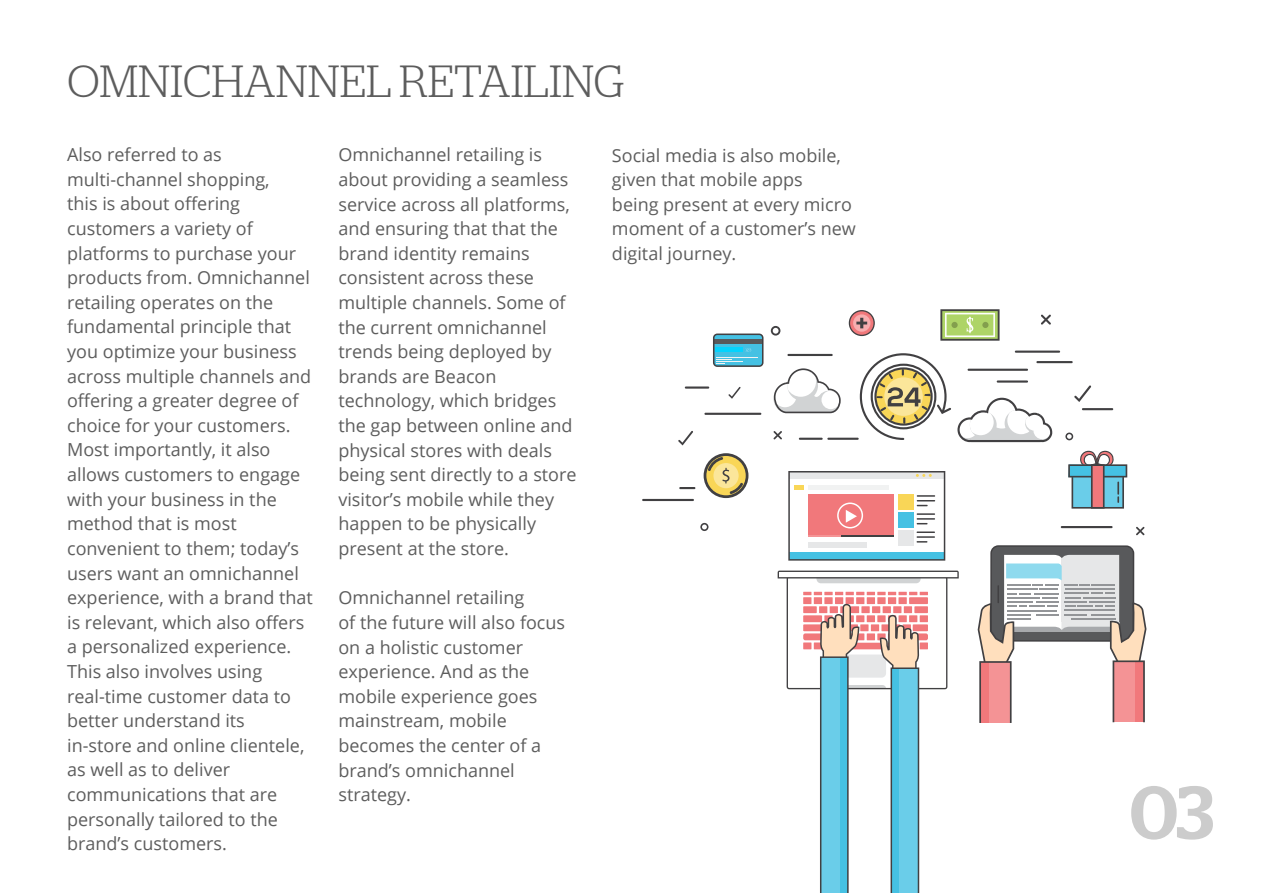
<style>
.page{position:relative;width:1263px;height:893px;background:#fff}
.page>*{position:absolute;margin:0;border:0;box-sizing:border-box;transform-origin:0 0}
.t1{font:500 75px "Stag";color:#ccc}
.t2{font:300 45px "Stag";color:#5d5d5d}
.t3{font:18px/24.6px "Open Sans";color:#5d5d5d}
</style>
<div class="page">
<svg style="left:774px;top:368px;width:67px;height:45px"></svg>
<svg style="left:957px;top:398px;width:95px;height:44px"></svg>
<svg style="left:1068px;top:450px;width:59px;height:59px"></svg>
<svg style="left:704px;top:453px;width:44px;height:45px"></svg>
<svg style="left:849px;top:310px;width:26px;height:26px"></svg>
<svg style="left:860px;top:353px;width:91px;height:87px"></svg>
<svg style="left:1074px;top:385px;width:17px;height:17px"></svg>
<svg style="left:728px;top:387px;width:13px;height:12px"></svg>
<svg style="left:678px;top:431px;width:15px;height:14px"></svg>
<svg style="left:940px;top:309px;width:59px;height:32px;background:#a8c17a"></svg>
<svg style="left:713px;top:334px;width:50px;height:33px;background:#4da6be"></svg>
<hr style="left:685px;top:386px;width:24px;height:3px;background:#414042">
<hr style="left:787px;top:354px;width:46px;height:2px;background:#414042">
<hr style="left:1015px;top:351px;width:45px;height:2px;background:#414042">
<hr style="left:1036px;top:361px;width:37px;height:2px;background:#414042">
<hr style="left:967px;top:369px;width:61px;height:2px;background:#414042">
<hr style="left:997px;top:380px;width:31px;height:3px;background:#414042">
<hr style="left:1082px;top:408px;width:31px;height:2px;background:#414042">
<hr style="left:827px;top:438px;width:32px;height:2px;background:#414042">
<hr style="left:799px;top:438px;width:24px;height:2px;background:#414042">
<hr style="left:704px;top:413px;width:57px;height:2px;background:#414042">
<svg style="left:679px;top:487px;width:16px;height:2px"></svg>
<hr style="left:642px;top:499px;width:52px;height:2px;background:#414042">
<hr style="left:1061px;top:526px;width:51px;height:2px;background:#414042">
<svg style="left:700px;top:523px;width:8px;height:8px"></svg>
<svg style="left:771px;top:326px;width:9px;height:10px"></svg>
<svg style="left:1065px;top:433px;width:8px;height:7px"></svg>
<svg style="left:773px;top:431px;width:9px;height:8px"></svg>
<svg style="left:1041px;top:315px;width:10px;height:10px"></svg>
<svg style="left:1136px;top:527px;width:8px;height:8px"></svg>
<svg style="left:978px;top:545px;width:168px;height:178px"></svg>
<svg style="left:778px;top:571px;width:181px;height:322px"></svg>
<svg style="left:788px;top:471px;width:157px;height:90px"></svg>
<h2 class="t2" style="left:67px;top:56px;width:559px">OMNICHANNEL RETAILING</h2>
<p class="t3" style="left:67px;top:142px;width:247px">Also referred to as multi-channel shopping,<br>this is about offering customers a variety of platforms to purchase your products from. Omnichannel retailing operates on the fundamental principle that you optimize your business across multiple channels and offering a greater degree of choice for your customers.<br>Most importantly, it also allows customers to engage with your business in the method that is most convenient to them; today’s users want an omnichannel experience, with a brand that is relevant, which also offers a personalized experience.<br>This also involves using real-time customer data to better understand its in-store and online clientele, as well as to deliver communications that are personally tailored to the brand’s customers.</p>
<p class="t3" style="left:338px;top:142px;width:240px">Omnichannel retailing is about providing a seamless service across all platforms, and ensuring that that the brand identity remains consistent across these multiple channels. Some of the current omnichannel trends being deployed by brands are Beacon technology, which bridges the gap between online and physical stores with deals being sent directly to a store visitor’s mobile while they happen to be physically present at the store.</p>
<p class="t3" style="left:338px;top:585px;width:228px">Omnichannel retailing<br>of the future will also focus on a holistic customer experience. And as the mobile experience goes mainstream, mobile becomes the center of a brand’s omnichannel strategy.</p>
<p class="t3" style="left:612px;top:142px;width:245px">Social media is also mobile, given that mobile apps<br>being present at every micro moment of a customer’s new digital journey.</p>
<h1 class="t1" style="left:1130px;top:768px;width:86px">03</h1>
</div>
